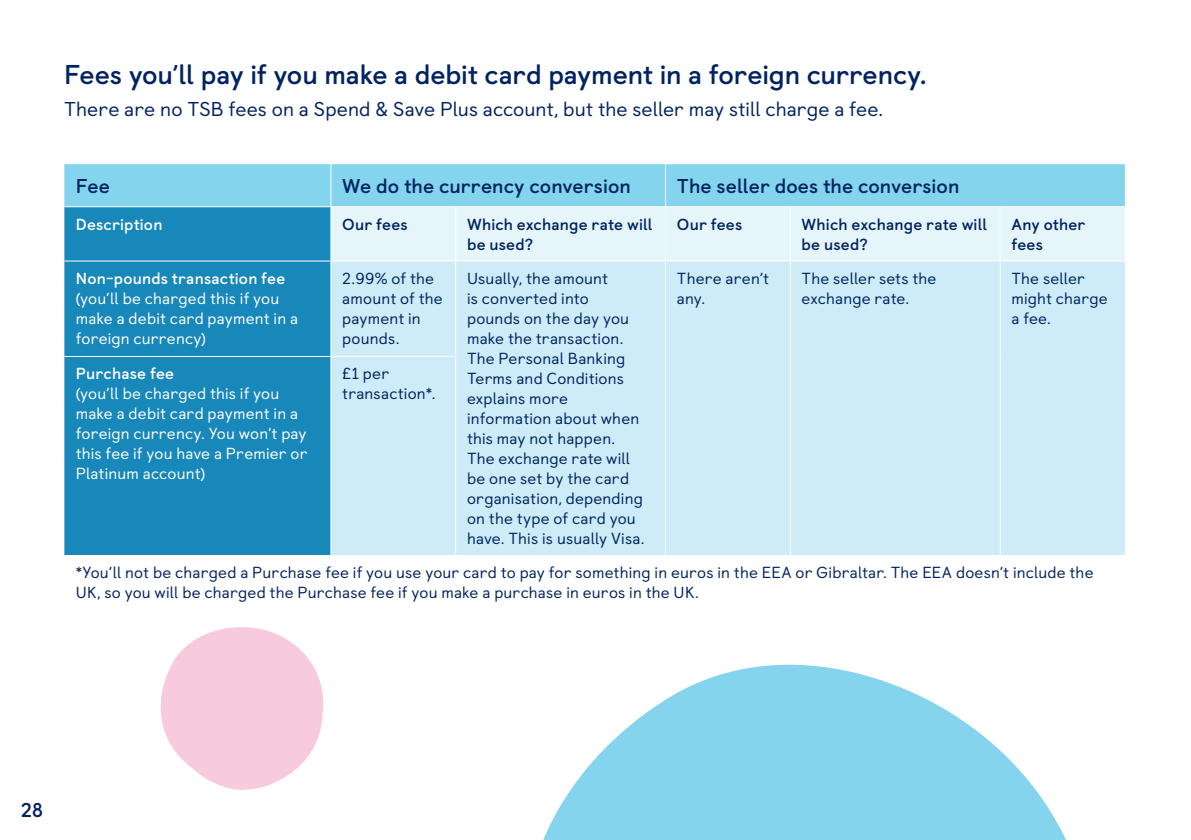
<style>
.page{position:relative;width:1191px;height:840px;background:#fff}
.page>*{position:absolute;margin:0;border:0;box-sizing:border-box;transform-origin:0 0}
.Body{font:700 27.2px "TSB Castledown";letter-spacing:-.005em;color:#002361}
.Body-2{font:20px "TSB Castledown";letter-spacing:.005em;color:#002361}
.Body-3{font:700 20px "TSB Castledown";letter-spacing:.005em;color:#002361}
.Body-4{font:16px/20px "TSB Castledown";letter-spacing:.01em;color:#002361}
.Body-5{font:16px/20px "TSB Castledown";letter-spacing:.01em;color:#fff}
.Body-6{font:700 16px/20px "TSB Castledown";letter-spacing:.01em;color:#002361}
.Body-7{font:700 16px "TSB Castledown";letter-spacing:.01em;color:#fff}
.s1{font-weight:700}
</style>
<div class="page">
<div style="left:64px;top:164px;width:1061px;height:42px;background:#83d4ec"></div>
<div style="left:64px;top:207px;width:266px;height:348px;background:#1887b9"></div>
<div style="left:331px;top:207px;width:794px;height:53px;background:#e6f5fa"></div>
<div style="left:331px;top:261px;width:794px;height:294px;background:#cdecf7"></div>
<hr style="left:330px;top:164px;width:1px;height:42px;background:#fff">
<hr style="left:665px;top:164px;width:1px;height:42px;background:#fff">
<hr style="left:64px;top:260px;width:267px;height:1px;background:#fff">
<hr style="left:64px;top:356px;width:267px;height:1px;background:#fff">
<hr style="left:331px;top:356px;width:125px;height:1px;background:#fff">
<hr style="left:455px;top:261px;width:1px;height:95px;background:#fff">
<hr style="left:665px;top:261px;width:1px;height:95px;background:#fff">
<hr style="left:790px;top:261px;width:1px;height:95px;background:#fff">
<hr style="left:999px;top:261px;width:1px;height:95px;background:#fff">
<hr style="left:665px;top:356px;width:1px;height:199px;background:#fff">
<hr style="left:790px;top:356px;width:1px;height:199px;background:#fff">
<hr style="left:999px;top:356px;width:1px;height:199px;background:#fff">
<hr style="left:455px;top:357px;width:1px;height:198px;background:#fff">
<hr style="left:455px;top:207px;width:1px;height:53px;background:#fff">
<hr style="left:665px;top:207px;width:1px;height:53px;background:#fff">
<hr style="left:790px;top:207px;width:1px;height:53px;background:#fff">
<hr style="left:999px;top:207px;width:1px;height:53px;background:#fff">
<svg style="left:543px;top:664px;width:523px;height:175px;fill:#83d4ec"></svg>
<svg style="left:160px;top:627px;width:164px;height:163px"></svg>
<p class="Body" style="left:64px;top:58px;width:864px">Fees you’ll pay if you make a debit card payment in a foreign currency.</p>
<p class="Body-2" style="left:64px;top:97px;width:820px">There are no TSB fees on a Spend &amp; Save Plus account, but the seller may still charge a fee.</p>
<p class="Body-3" style="left:76px;top:173px;width:36px">Fee</p>
<p class="Body-3" style="left:342px;top:173px;width:290px">We do the currency conversion</p>
<p class="Body-3" style="left:677px;top:173px;width:284px">The seller does the conversion</p>
<p class="Body-7" style="left:76px;top:214px;width:88px">Description</p>
<p class="Body-6" style="left:342px;top:214px;width:67px">Our fees</p>
<p class="Body-6" style="left:467px;top:214px;width:187px">Which exchange rate will be used?</p>
<p class="Body-6" style="left:677px;top:214px;width:67px">Our fees</p>
<p class="Body-6" style="left:801px;top:214px;width:187px">Which exchange rate will be used?</p>
<p class="Body-6" style="left:1011px;top:214px;width:76px">Any other fees</p>
<p class="Body-5" style="left:76px;top:268px;width:224px"><span class="s1">Non-pounds transaction fee </span>(you’ll be charged this if you make a debit card payment in a foreign currency)</p>
<p class="Body-4" style="left:342px;top:268px;width:102px">2.99% of the amount of the payment in pounds.</p>
<p class="Body-4" style="left:467px;top:268px;width:179px">Usually, the amount<br>is converted into pounds on the day you make the transaction.<br>The Personal Banking<br>Terms and Conditions explains more information about when this may not happen.<br>The exchange rate will be one set by the card organisation, depending on the type of card you have. This is usually Visa.</p>
<p class="Body-4" style="left:677px;top:268px;width:94px">There aren’t any.</p>
<p class="Body-4" style="left:801px;top:268px;width:136px">The seller sets the exchange rate.</p>
<p class="Body-4" style="left:1011px;top:268px;width:98px">The seller might charge a fee.</p>
<p class="Body-5" style="left:76px;top:363px;width:233px"><span class="s1">Purchase fee<br></span>(you’ll be charged this if you make a debit card payment in a foreign currency. You won’t pay this fee if you have a Premier or<br>Platinum account)</p>
<p class="Body-4" style="left:342px;top:363px;width:95px">£1 per transaction*.</p>
<p class="Body-4" style="left:76px;top:562px;width:1019px">*You’ll not be charged a Purchase fee if you use your card to pay for something in euros in the EEA or Gibraltar. The EEA doesn’t include the<br>UK, so you will be charged the Purchase fee if you make a purchase in euros in the UK.</p>
<p class="Body-3" style="left:21px;top:797px;width:24px">28</p>
</div>
